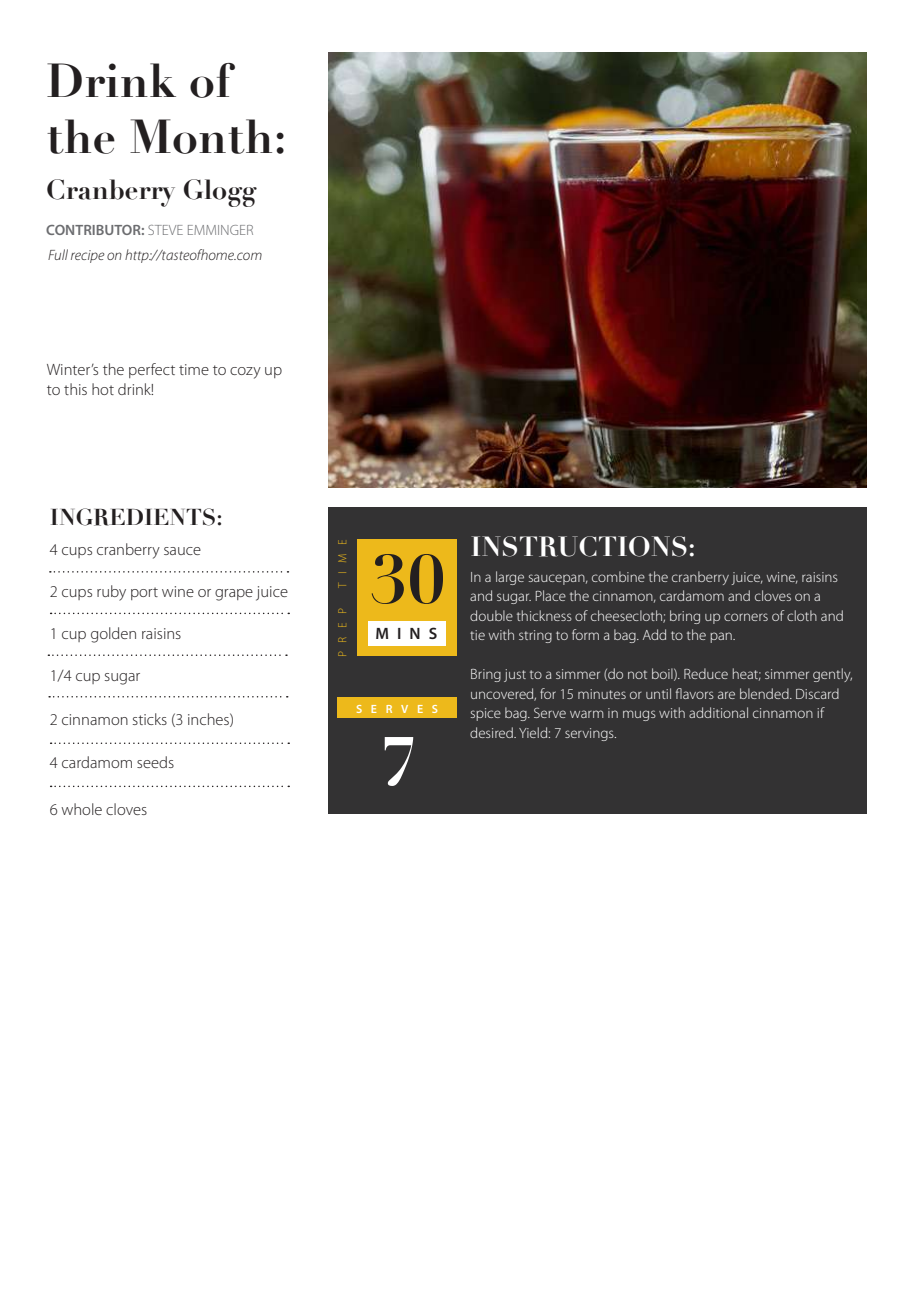
<style>
.page{position:relative;width:918px;height:1296px;background:#fff}
.page>*{position:absolute;margin:0;border:0;box-sizing:border-box;transform-origin:0 0}
.t1{font:700 67.5px "Didot";color:#231f20}
.t2{font:700 67.5px "Didot";color:#fff}
.t3{font:700 46.5px/55.8px "Didot";color:#231f20}
.t4{font:700 27px "Didot";color:#231f20}
.t5{font:700 27px "Didot";color:#fff}
.t6{font:700 22.5px "Didot";color:#231f20}
.t7{font:300 16.5px/19.5px "Myriad Pro";color:#231f20}
.t8{font:600 16.5px "Myriad Pro";color:#231f20}
.t9{font:300 15px/19.5px "Myriad Pro";color:#fff}
.t10{font:italic 300 15px "Myriad Pro";color:#231f20}
.t11{font:300 15px "Myriad Pro";color:#6c6d70}
.t12{font:300 12px "Myriad Pro";letter-spacing:.72em;color:#edb91b}
.t13{font:600 12px "Myriad Pro";letter-spacing:.72em;color:#fff}
.s1{font-weight:600}
</style>
<div class="page">
<div style="left:329px;top:507px;width:538px;height:307px;background:#333233"></div>
<div style="left:338px;top:698px;width:119px;height:20px;background:#edb91b"></div>
<div style="left:358px;top:539px;width:99px;height:117px;background:#edb91b"></div>
<div style="left:368px;top:621px;width:78px;height:24px;background:#fff"></div>
<img style="left:329px;top:52px;width:538px;height:436px">
<svg style="left:50px;top:571px;width:238px;height:2px"></svg>
<svg style="left:51px;top:613px;width:238px;height:1px"></svg>
<svg style="left:48px;top:654px;width:239px;height:2px"></svg>
<svg style="left:49px;top:696px;width:239px;height:2px"></svg>
<svg style="left:51px;top:743px;width:238px;height:1px"></svg>
<svg style="left:51px;top:786px;width:238px;height:1px"></svg>
<h2 class="t3" style="left:46px;top:53px;width:242px">Drink of the Month:</h2>
<h3 class="t4" style="left:46px;top:173px;width:212px">Cranberry Glogg</h3>
<p class="t11" style="left:46px;top:221px;width:209px"><span class="s1">CONTRIBUTOR:</span> STEVE EMMINGER</p>
<p class="t10" style="left:48px;top:246px;width:216px">Full recipe on http://tasteofhome.com</p>
<p class="t7" style="left:47px;top:360px;width:237px">Winter’s the perfect time to cozy up to this hot drink!</p>
<h3 class="t6" style="left:50px;top:503px;width:174px">INGREDIENTS:</h3>
<p class="t7" style="left:50px;top:540px;width:153px">4 cups cranberry sauce</p>
<p class="t7" style="left:50px;top:582px;width:240px">2 cups ruby port wine or grape juice</p>
<p class="t7" style="left:50px;top:624px;width:133px">1 cup golden raisins</p>
<p class="t7" style="left:50px;top:666px;width:92px">1/4 cup sugar</p>
<p class="t7" style="left:50px;top:709px;width:186px">2 cinnamon sticks (3 inches)</p>
<p class="t7" style="left:50px;top:753px;width:126px">4 cardamom seeds</p>
<p class="t7" style="left:50px;top:799px;width:99px">6 whole cloves</p>
<p class="t12" style="left:335px;top:588px;width:50px;rotate:-90deg">TIME</p>
<p class="t12" style="left:335px;top:657px;width:51px;rotate:-90deg">PREP</p>
<h1 class="t1" style="left:370px;top:537px;width:77px">30</h1>
<p class="t8" style="left:375px;top:623px;width:63px">MINS</p>
<p class="t13" style="left:356px;top:701px;width:84px">SERVES</p>
<h1 class="t2" style="left:380px;top:719px;width:39px">7</h1>
<h3 class="t5" style="left:471px;top:530px;width:227px">INSTRUCTIONS:</h3>
<p class="t9" style="left:470px;top:567px;width:375px">In a large saucepan, combine the cranberry juice, wine, raisins and sugar. Place the cinnamon, cardamom and cloves on a double thickness of cheesecloth; bring up corners of cloth and tie with string to form a bag. Add to the pan.</p>
<p class="t9" style="left:470px;top:664px;width:384px">Bring just to a simmer (do not boil). Reduce heat; simmer gently, uncovered, for 15 minutes or until flavors are blended. Discard spice bag. Serve warm in mugs with additional cinnamon if desired. Yield: 7 servings.</p>
</div>
